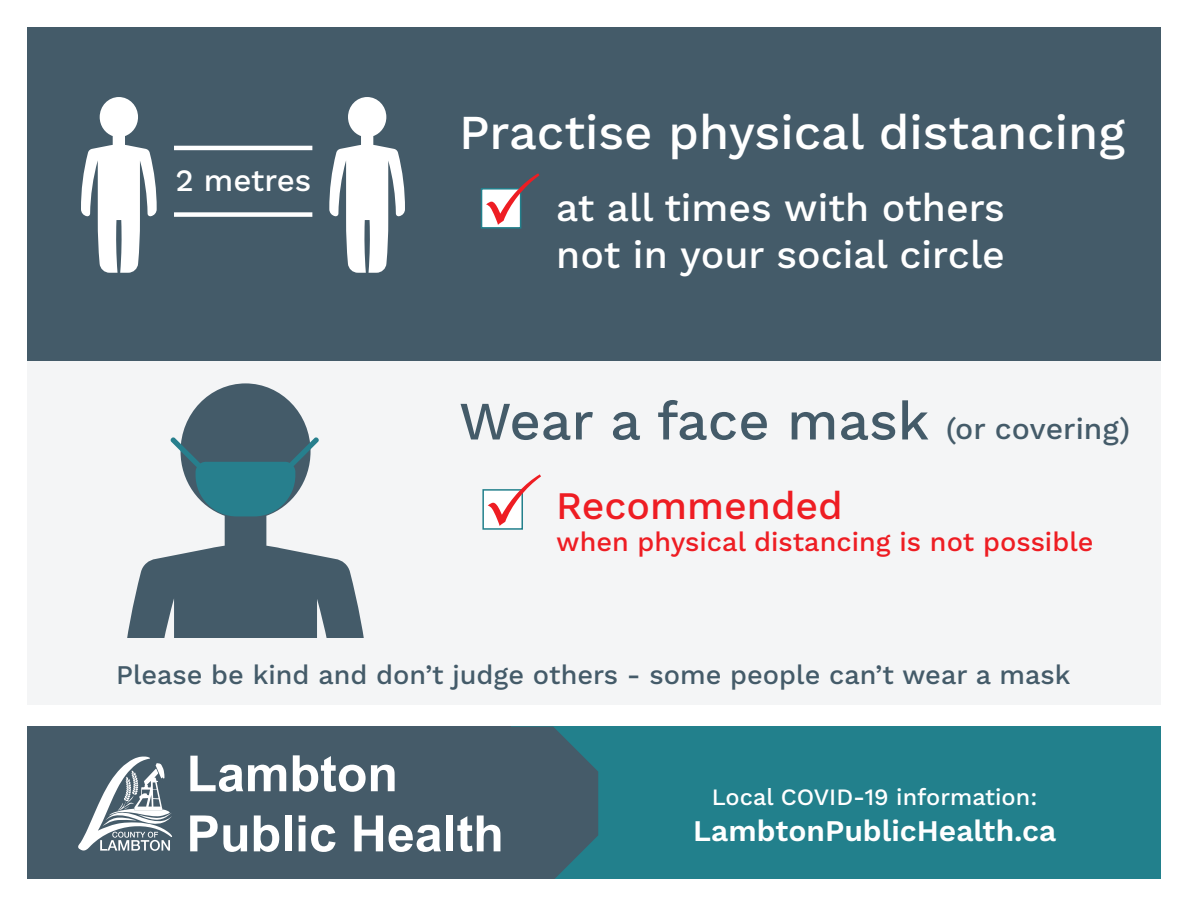
<style>
.page{position:relative;width:1188px;height:918px;background:#fff}
.page>*{position:absolute;margin:0;border:0;box-sizing:border-box;transform-origin:0 0}
.t1{font:500 54px "Work Sans";color:#445b69}
.t2{font:500 48.75px "Work Sans";color:#fff}
.t3{font:500 39px/46.8px "Work Sans";color:#fff}
.t4{font:500 39px "Work Sans";color:#ee1d23}
.t5{font:500 31.05px "Work Sans";color:#fff}
.t6{font:600 30px "Work Sans";color:#fff}
.t7{font:500 27px "Work Sans";color:#445b69}
.t8{font:500 27px "Work Sans";color:#ee1d23}
.t9{font:500 23.4px "Work Sans";color:#fff}
.s1{font-size:30px}
</style>
<div class="page">
<div style="left:422px;top:727px;width:739px;height:153px;background:#22808c"></div>
<div style="left:27px;top:727px;width:483px;height:153px;background:#455b69"></div>
<svg style="left:78px;top:756px;width:94px;height:95px"></svg>
<svg style="left:190px;top:756px;width:96px;height:36px"></svg>
<svg style="left:190px;top:815px;width:57px;height:37px"></svg>
<svg style="left:254px;top:815px;width:25px;height:37px"></svg>
<div style="left:285px;top:815px;width:7px;height:36px;background:#fff"></div>
<svg style="left:293px;top:727px;width:305px;height:153px"></svg>
<div style="left:27px;top:337px;width:1134px;height:368px;background:#f4f5f6"></div>
<svg style="left:127px;top:383px;width:237px;height:254px;fill:#44606e"></svg>
<svg style="left:169px;top:436px;width:151px;height:80px"></svg>
<div style="left:482px;top:489px;width:41px;height:41px;background:#fff;border:2px solid #22808c"></div>
<svg style="left:488px;top:474px;width:53px;height:52px"></svg>
<div style="left:28px;top:27px;width:1133px;height:334px;background:#445b69"></div>
<svg style="left:81px;top:97px;width:76px;height:176px"></svg>
<svg style="left:329px;top:97px;width:76px;height:176px"></svg>
<hr style="left:174px;top:146px;width:138px;height:4px;background:#fff">
<div style="left:174px;top:212px;width:138px;height:5px;background:#fff"></div>
<div style="left:481px;top:188px;width:40px;height:41px;background:#fff;border:2px solid #22808c"></div>
<svg style="left:486px;top:173px;width:53px;height:52px"></svg>
<p class="t5" style="left:176px;top:162px;width:137px">2 metres</p>
<h2 class="t2" style="left:459px;top:104px;width:668px">Practise physical distancing</h2>
<h3 class="t3" style="left:556px;top:186px;width:450px">at all times with others not in your social circle</h3>
<h1 class="t1" style="left:459px;top:389px;width:673px">Wear a face mask <span class="s1">(or covering)</span></h1>
<h3 class="t4" style="left:556px;top:483px;width:288px">Recommended</h3>
<p class="t8" style="left:556px;top:526px;width:539px">when physical distancing is not possible</p>
<p class="t7" style="left:116px;top:659px;width:956px">Please be kind and don’t judge others - some people can’t wear a mask</p>
<p class="t9" style="left:712px;top:784px;width:327px">Local COVID-19 information:</p>
<p class="t6" style="left:693px;top:814px;width:365px">LambtonPublicHealth.ca</p>
</div>
